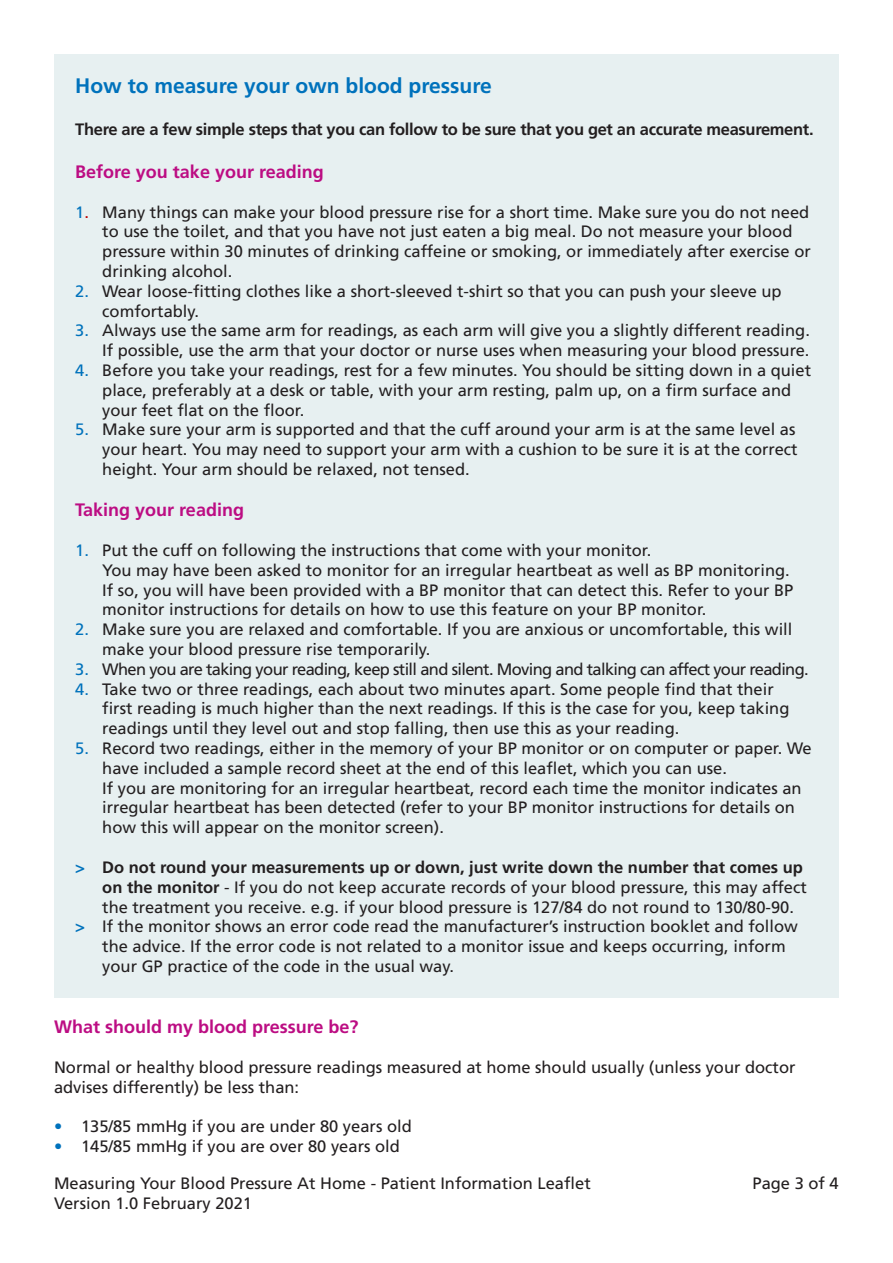
<style>
.page{position:relative;width:893px;height:1263px;background:#fff}
.page>*{position:absolute;margin:0;border:0;box-sizing:border-box;transform-origin:0 0}
.t1{font:21px "Frutiger LT 65 Bd";color:#0072bc}
.t2{font:18px "Frutiger LT 65 Bd";color:#bc0d83}
.t3{font:16.5px/19.8px "Frutiger LT 55 Rm";color:#231f20}
.t4{font:16.5px "Frutiger LT 55 Rm";letter-spacing:-.04em;color:#231f20}
.t5{font:16.5px "Frutiger LT 65 Bd";letter-spacing:-.02em;color:#231f20}
.s1{color:#0072bc}
.s2{color:#bd0000}
.s3{font-family:"Frutiger LT 65 Bd";color:#0072bc}
.s4{font-family:"Frutiger LT 65 Bd"}
</style>
<div class="page">
<div style="left:54px;top:54px;width:785px;height:943px;background:#e7f0f1"></div>
<p class="t1" style="left:75px;top:74px;width:418px">How to measure your own blood pressure</p>
<p class="t5" style="left:75px;top:119px;width:740px">There are a few simple steps that you can follow to be sure that you get an accurate measurement.</p>
<p class="t2" style="left:75px;top:161px;width:250px">Before you take your reading</p>
<p class="t3" style="left:102px;top:202px;width:710px;text-indent:-27px"><span class="s1">1</span><span class="s2">.</span> Many things can make your blood pressure rise for a short time. Make sure you do not need to use the toilet, and that you have not just eaten a big meal. Do not measure your blood pressure within 30 minutes of drinking caffeine or smoking, or immediately after exercise or drinking alcohol.</p>
<p class="t3" style="left:102px;top:281px;width:681px;text-indent:-27px"><span class="s1">2.</span> Wear loose-fitting clothes like a short-sleeved t-shirt so that you can push your sleeve up comfortably.</p>
<p class="t3" style="left:75px;top:321px;width:736px;text-align:right"><span class="s1">3.</span> Always use the same arm for readings, as each arm will give you a slightly different reading.<br>If possible, use the arm that your doctor or nurse uses when measuring your blood pressure.</p>
<p class="t3" style="left:102px;top:360px;width:710px;text-indent:-27px"><span class="s1">4.</span> Before you take your readings, rest for a few minutes. You should be sitting down in a quiet place, preferably at a desk or table, with your arm resting, palm up, on a firm surface and your feet flat on the floor.</p>
<p class="t3" style="left:102px;top:420px;width:697px;text-indent:-27px"><span class="s1">5.</span> Make sure your arm is supported and that the cuff around your arm is at the same level as your heart. You may need to support your arm with a cushion to be sure it is at the correct height. Your arm should be relaxed, not tensed.</p>
<p class="t2" style="left:75px;top:500px;width:170px">Taking your reading</p>
<p class="t3" style="left:102px;top:540px;width:693px;text-indent:-27px"><span class="s1">1.</span> Put the cuff on following the instructions that come with your monitor.<br>You may have been asked to monitor for an irregular heartbeat as well as BP monitoring.<br>If so, you will have been provided with a BP monitor that can detect this. Refer to your BP monitor instructions for details on how to use this feature on your BP monitor.</p>
<p class="t3" style="left:102px;top:620px;width:692px;text-indent:-27px"><span class="s1">2.</span> Make sure you are relaxed and comfortable. If you are anxious or uncomfortable, this will make your blood pressure rise temporarily.</p>
<p class="t4" style="left:75px;top:659px;width:735px"><span class="s1">3.</span> When you are taking your reading, keep still and silent. Moving and talking can affect your reading.</p>
<p class="t3" style="left:102px;top:679px;width:689px;text-indent:-27px"><span class="s1">4.</span> Take two or three readings, each about two minutes apart. Some people find that their first reading is much higher than the next readings. If this is the case for you, keep taking readings until they level out and stop falling, then use this as your reading.</p>
<p class="t3" style="left:102px;top:738px;width:711px;text-indent:-27px"><span class="s1">5.</span> Record two readings, either in the memory of your BP monitor or on computer or paper. We have included a sample record sheet at the end of this leaflet, which you can use.</p>
<p class="t3" style="left:102px;top:778px;width:701px">If you are monitoring for an irregular heartbeat, record each time the monitor indicates an irregular heartbeat has been detected (refer to your BP monitor instructions for details on how this will appear on the monitor screen).</p>
<p class="t3" style="left:102px;top:857px;width:706px;text-indent:-27px"><span class="s3">&gt;</span> <span class="s4">Do not round your measurements up or down, just write down the number that comes up on the monitor</span> - If you do not keep accurate records of your blood pressure, this may affect the treatment you receive. e.g. if your blood pressure is 127/84 do not round to 130/80-90.</p>
<p class="t3" style="left:102px;top:917px;width:697px;text-indent:-27px"><span class="s3">&gt;</span> If the monitor shows an error code read the manufacturer’s instruction booklet and follow the advice. If the error code is not related to a monitor issue and keeps occurring, inform your GP practice of the code in the usual way.</p>
<p class="t2" style="left:54px;top:1016px;width:306px">What should my blood pressure be?</p>
<p class="t3" style="left:54px;top:1057px;width:743px">Normal or healthy blood pressure readings measured at home should usually (unless your doctor advises differently) be less than:</p>
<p class="t3" style="left:54px;top:1116px;width:359px"><span class="s1">•</span> 135/85 mmHg if you are under 80 years old</p>
<p class="t3" style="left:54px;top:1136px;width:347px"><span class="s1">•</span> 145/85 mmHg if you are over 80 years old</p>
<p class="t3" style="left:54px;top:1173px;width:538px">Measuring Your Blood Pressure At Home - Patient Information Leaflet</p>
<p class="t3" style="left:752px;top:1173px;width:88px">Page 3 of 4</p>
<p class="t3" style="left:54px;top:1193px;width:200px">Version 1.0 February 2021</p>
</div>
